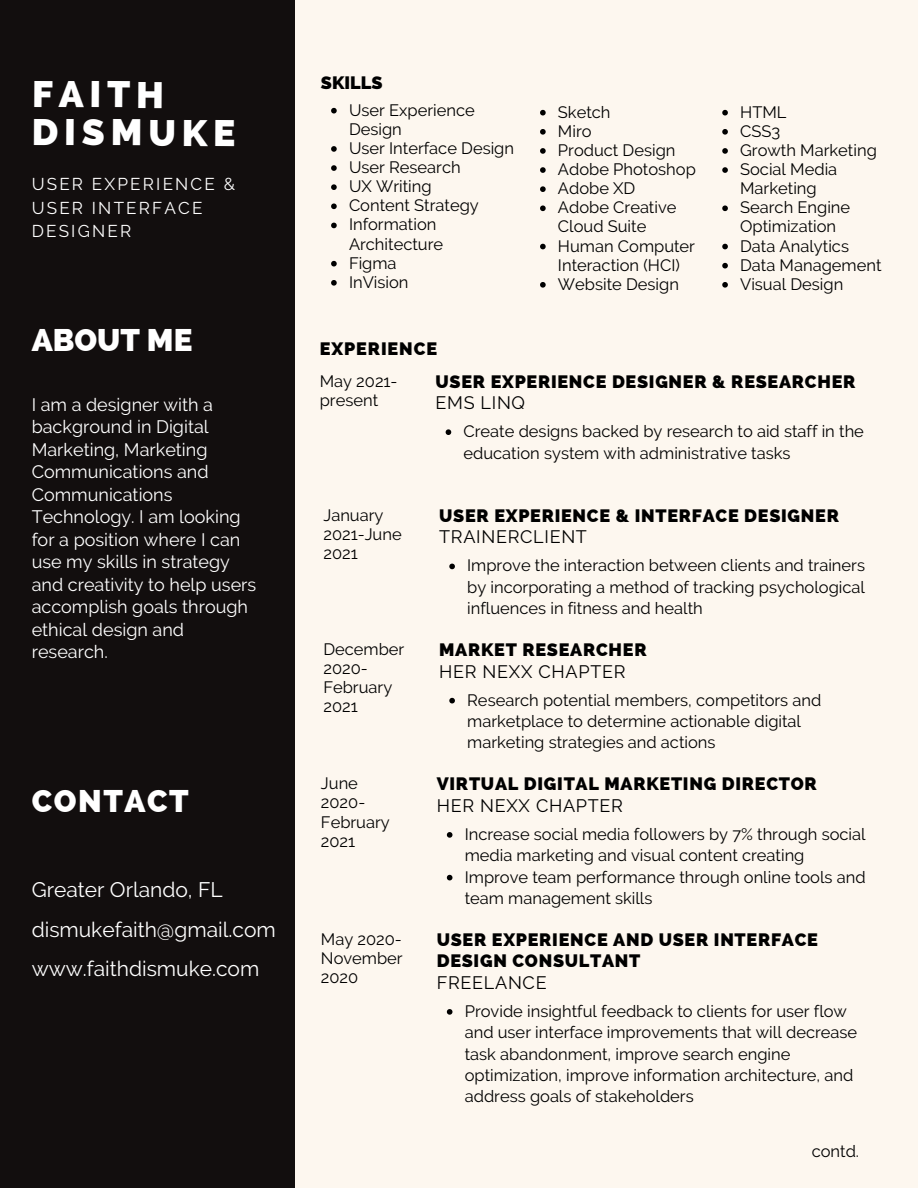
<style>
.page{position:relative;width:918px;height:1188px;background:#fdf7ef}
.page>*{position:absolute;margin:0;border:0;box-sizing:border-box;transform-origin:0 0}
.t1{font:800 37.05px/38.1px "Raleway";letter-spacing:.155em;color:#fff}
.t2{font:800 31.35px "Raleway";letter-spacing:.05em;color:#fff}
.t3{font:21px "Raleway";color:#fff}
.t4{font:18px/22.5px "Raleway";color:#fff}
.t5{font:800 18px/21.3px "Raleway";letter-spacing:.04em;color:#000}
.t6{font:18px "Raleway";letter-spacing:.04em;color:#000}
.t7{font:17.1px/23.9px "Raleway";letter-spacing:.13em;color:#fff}
.t8{font:16.5px/19.2px "Raleway";color:#000}
</style>
<div class="page">
<div style="left:0;top:0;width:295px;height:1188px;background:#120e0e"></div>
<svg style="left:447px;top:832px;width:5px;height:6px"></svg>
<svg style="left:447px;top:875px;width:5px;height:5px"></svg>
<svg style="left:447px;top:1009px;width:5px;height:6px"></svg>
<svg style="left:449px;top:698px;width:6px;height:5px"></svg>
<svg style="left:449px;top:564px;width:6px;height:5px"></svg>
<svg style="left:331px;top:108px;width:6px;height:5px"></svg>
<svg style="left:331px;top:146px;width:6px;height:6px"></svg>
<svg style="left:331px;top:165px;width:6px;height:6px"></svg>
<svg style="left:331px;top:184px;width:6px;height:6px"></svg>
<svg style="left:331px;top:203px;width:6px;height:6px"></svg>
<svg style="left:331px;top:223px;width:6px;height:5px"></svg>
<svg style="left:331px;top:261px;width:6px;height:5px"></svg>
<svg style="left:331px;top:280px;width:6px;height:6px"></svg>
<svg style="left:540px;top:110px;width:6px;height:5px"></svg>
<svg style="left:540px;top:129px;width:6px;height:6px"></svg>
<svg style="left:540px;top:148px;width:6px;height:6px"></svg>
<svg style="left:540px;top:167px;width:6px;height:6px"></svg>
<svg style="left:540px;top:186px;width:6px;height:6px"></svg>
<svg style="left:540px;top:205px;width:6px;height:6px"></svg>
<svg style="left:540px;top:244px;width:6px;height:5px"></svg>
<svg style="left:540px;top:282px;width:6px;height:6px"></svg>
<svg style="left:722px;top:110px;width:6px;height:5px"></svg>
<svg style="left:722px;top:129px;width:6px;height:6px"></svg>
<svg style="left:722px;top:148px;width:6px;height:6px"></svg>
<svg style="left:722px;top:167px;width:6px;height:6px"></svg>
<svg style="left:722px;top:205px;width:6px;height:6px"></svg>
<svg style="left:722px;top:244px;width:6px;height:5px"></svg>
<svg style="left:722px;top:263px;width:6px;height:5px"></svg>
<svg style="left:722px;top:282px;width:6px;height:6px"></svg>
<svg style="left:446px;top:429px;width:5px;height:6px"></svg>
<p class="t1" style="left:32px;top:75px;width:205px">FAITH<br>DISMUKE</p>
<p class="t7" style="left:32px;top:172px;width:205px">USER EXPERIENCE &amp;<br>USER INTERFACE<br>DESIGNER</p>
<p class="t2" style="left:32px;top:322px;width:162px">ABOUT ME</p>
<p class="t4" style="left:32px;top:393px;width:226px">I am a designer with a background in Digital<br>Marketing, Marketing<br>Communications and<br>Communications<br>Technology. I am looking for a position where I can use my skills in strategy and creativity to help users accomplish goals through ethical design and research.</p>
<p class="t2" style="left:32px;top:782px;width:159px">CONTACT</p>
<p class="t3" style="left:32px;top:878px;width:192px">Greater Orlando, FL</p>
<p class="t3" style="left:32px;top:917px;width:246px">dismukefaith@gmail.com</p>
<p class="t3" style="left:32px;top:956px;width:229px">www.faithdismuke.com</p>
<p class="t5" style="left:321px;top:72px;width:63px">SKILLS</p>
<p class="t8" style="left:349px;top:100px;width:127px">User Experience<br>Design</p>
<p class="t8" style="left:349px;top:139px;width:167px">User Interface Design</p>
<p class="t8" style="left:349px;top:158px;width:113px">User Research</p>
<p class="t8" style="left:349px;top:177px;width:84px">UX Writing</p>
<p class="t8" style="left:349px;top:196px;width:131px">Content Strategy</p>
<p class="t8" style="left:349px;top:215px;width:96px">Information<br>Architecture</p>
<p class="t8" style="left:349px;top:253px;width:49px">Figma</p>
<p class="t8" style="left:349px;top:272px;width:61px">InVision</p>
<p class="t5" style="left:320px;top:338px;width:119px">EXPERIENCE</p>
<p class="t8" style="left:558px;top:102px;width:54px">Sketch</p>
<p class="t8" style="left:558px;top:121px;width:35px">Miro</p>
<p class="t8" style="left:558px;top:141px;width:119px">Product Design</p>
<p class="t8" style="left:558px;top:160px;width:139px">Adobe Photoshop</p>
<p class="t8" style="left:558px;top:179px;width:79px">Adobe XD</p>
<p class="t8" style="left:558px;top:198px;width:120px">Adobe Creative<br>Cloud Suite</p>
<p class="t8" style="left:558px;top:236px;width:139px">Human Computer<br>Interaction (HCI)</p>
<p class="t8" style="left:558px;top:274px;width:123px">Website Design</p>
<p class="t8" style="left:740px;top:102px;width:48px">HTML</p>
<p class="t8" style="left:740px;top:121px;width:42px">CSS3</p>
<p class="t8" style="left:740px;top:141px;width:138px">Growth Marketing</p>
<p class="t8" style="left:740px;top:160px;width:99px">Social Media<br>Marketing</p>
<p class="t8" style="left:740px;top:198px;width:112px">Search Engine<br>Optimization</p>
<p class="t8" style="left:740px;top:236px;width:110px">Data Analytics</p>
<p class="t8" style="left:740px;top:255px;width:143px">Data Management</p>
<p class="t8" style="left:740px;top:274px;width:105px">Visual Design</p>
<p class="t8" style="left:320px;top:371px;width:79px">May 2021- present</p>
<p class="t5" style="left:436px;top:371px;width:422px">USER EXPERIENCE DESIGNER &amp; RESEARCHER</p>
<p class="t6" style="left:436px;top:392px;width:91px">EMS LINQ</p>
<p class="t8" style="left:464px;top:421px;width:402px;line-height:21.3px">Create designs backed by research to aid staff in the education system with administrative tasks</p>
<p class="t8" style="left:323px;top:505px;width:80px">January<br>2021-June<br>2021</p>
<p class="t5" style="left:439px;top:505px;width:401px">USER EXPERIENCE &amp; INTERFACE DESIGNER</p>
<p class="t6" style="left:439px;top:526px;width:149px">TRAINERCLIENT</p>
<p class="t8" style="left:467px;top:555px;width:399px;line-height:21.3px;text-align:justify">Improve the interaction between clients and trainers by incorporating a method of tracking psychological influences in fitness and health</p>
<p class="t8" style="left:323px;top:640px;width:82px">December<br>2020-<br>February<br>2021</p>
<p class="t5" style="left:439px;top:639px;width:209px">MARKET RESEARCHER</p>
<p class="t6" style="left:439px;top:661px;width:188px">HER NEXX CHAPTER</p>
<p class="t8" style="left:467px;top:689px;width:356px;line-height:21.3px">Research potential members, competitors and marketplace to determine actionable digital marketing strategies and actions</p>
<p class="t8" style="left:321px;top:774px;width:70px">June<br>2020-<br>February<br>2021</p>
<p class="t8" style="left:321px;top:929px;width:83px;text-align:justify">May 2020- November 2020</p>
<p class="t5" style="left:437px;top:773px;width:382px">VIRTUAL DIGITAL MARKETING DIRECTOR</p>
<p class="t6" style="left:437px;top:795px;width:188px">HER NEXX CHAPTER</p>
<p class="t8" style="left:465px;top:823px;width:402px;line-height:21.3px">Increase social media followers by 7% through social media marketing and visual content creating</p>
<p class="t8" style="left:465px;top:866px;width:402px;line-height:21.3px">Improve team performance through online tools and team management skills</p>
<p class="t5" style="left:437px;top:929px;width:383px">USER EXPERIENCE AND USER INTERFACE<br>DESIGN CONSULTANT</p>
<p class="t6" style="left:437px;top:972px;width:111px">FREELANCE</p>
<p class="t8" style="left:465px;top:1000px;width:394px;line-height:21.3px">Provide insightful feedback to clients for user flow and user interface improvements that will decrease task abandonment, improve search engine optimization, improve information architecture, and address goals of stakeholders</p>
<p class="t8" style="left:812px;top:1142px;width:49px">contd.</p>
</div>
